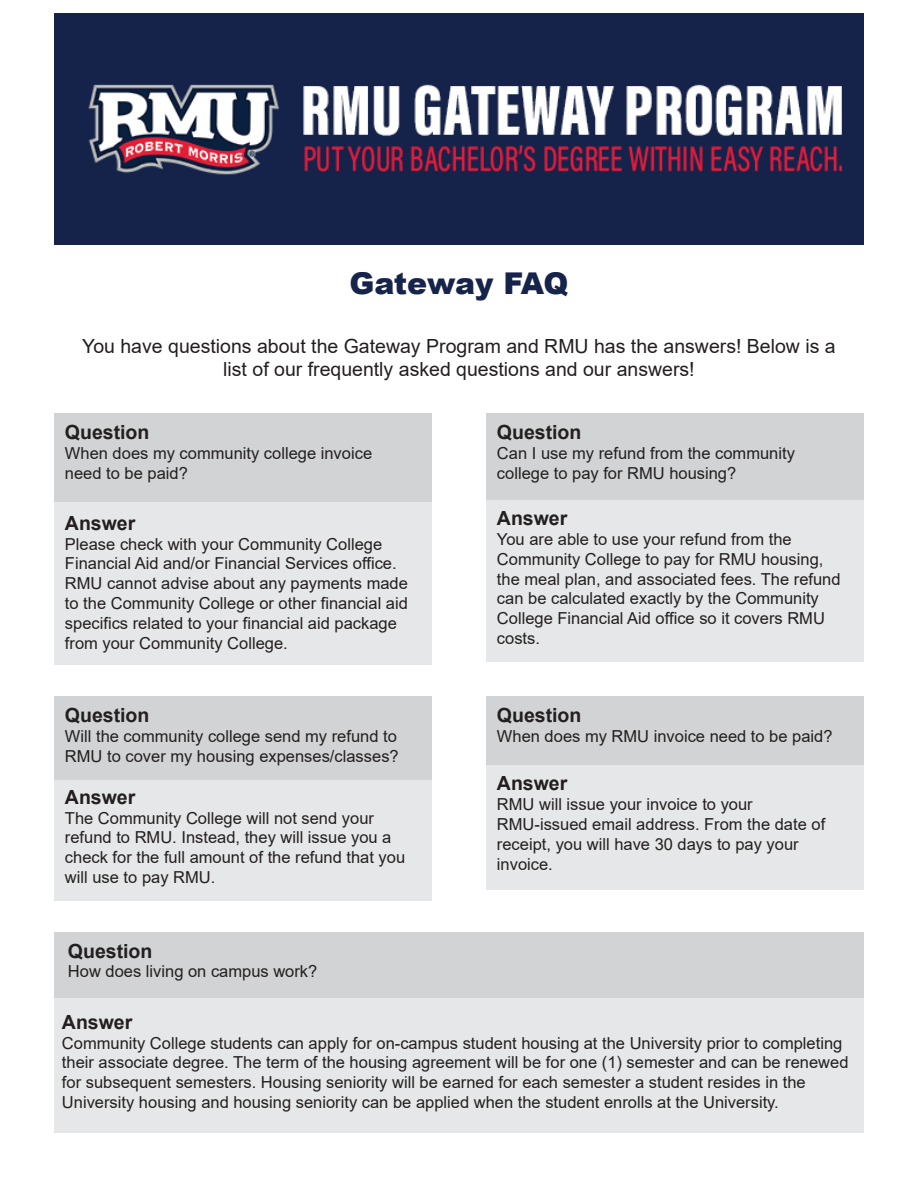
<style>
.page{position:relative;width:918px;height:1188px;background:#fff}
.page>*{position:absolute;margin:0;border:0;box-sizing:border-box;transform-origin:0 0}
.t1{font:900 30px "Arial";letter-spacing:-.005em;color:#16234a}
.t2{font:19.5px/23.4px "Arial";color:#231f20;text-align:center}
.t3{font:700 19.5px "Arial";color:#231f20}
.t4{font:16.5px/19.8px "Arial";color:#231f20}
</style>
<div class="page">
<div style="left:54px;top:414px;width:378px;height:251px;background:#e6e7e8"></div>
<div style="left:54px;top:414px;width:378px;height:88px;background:#d1d3d4"></div>
<div style="left:54px;top:697px;width:378px;height:203px;background:#e6e7e8"></div>
<div style="left:54px;top:697px;width:378px;height:83px;background:#d1d3d4"></div>
<div style="left:486px;top:697px;width:378px;height:193px;background:#e6e7e8"></div>
<div style="left:486px;top:697px;width:378px;height:68px;background:#d1d3d4"></div>
<div style="left:486px;top:414px;width:378px;height:248px;background:#e6e7e8"></div>
<div style="left:486px;top:414px;width:378px;height:86px;background:#d1d3d4"></div>
<div style="left:54px;top:932px;width:810px;height:200px;background:#e6e7e8"></div>
<div style="left:54px;top:932px;width:810px;height:66px;background:#d1d3d4"></div>
<img style="left:54px;top:13px;width:810px;height:232px">
<h1 class="t1" style="left:349px;top:262px;width:221px">Gateway FAQ</h1>
<p class="t2" style="left:82px;top:334px;width:755px">You have questions about the Gateway Program and RMU has the answers! Below is a list of our frequently asked questions and our answers!</p>
<p class="t3" style="left:65px;top:418px;width:86px">Question</p>
<p class="t4" style="left:65px;top:443px;width:309px">When does my community college invoice need to be paid?</p>
<p class="t3" style="left:65px;top:509px;width:72px">Answer</p>
<p class="t4" style="left:65px;top:534px;width:345px">Please check with your Community College Financial Aid and/or Financial Services office.<br>RMU cannot advise about any payments made to the Community College or other financial aid specifics related to your financial aid package from your Community College.</p>
<p class="t3" style="left:65px;top:702px;width:86px">Question</p>
<p class="t4" style="left:65px;top:726px;width:335px">Will the community college send my refund to<br>RMU to cover my housing expenses/classes?</p>
<p class="t3" style="left:65px;top:783px;width:72px">Answer</p>
<p class="t4" style="left:65px;top:808px;width:342px">The Community College will not send your refund to RMU. Instead, they will issue you a check for the full amount of the refund that you will use to pay RMU.</p>
<p class="t3" style="left:497px;top:418px;width:86px">Question</p>
<p class="t4" style="left:497px;top:443px;width:300px">Can I use my refund from the community college to pay for RMU housing?</p>
<p class="t3" style="left:497px;top:505px;width:72px">Answer</p>
<p class="t4" style="left:497px;top:529px;width:345px">You are able to use your refund from the Community College to pay for RMU housing, the meal plan, and associated fees. The refund can be calculated exactly by the Community College Financial Aid office so it covers RMU costs.</p>
<p class="t3" style="left:497px;top:702px;width:86px">Question</p>
<p class="t4" style="left:497px;top:726px;width:337px">When does my RMU invoice need to be paid?</p>
<p class="t3" style="left:497px;top:770px;width:72px">Answer</p>
<p class="t4" style="left:497px;top:794px;width:330px">RMU will issue your invoice to your<br>RMU-issued email address. From the date of receipt, you will have 30 days to pay your invoice.</p>
<p class="t3" style="left:68px;top:937px;width:86px">Question</p>
<p class="t4" style="left:68px;top:962px;width:251px">How does living on campus work?</p>
<p class="t3" style="left:62px;top:1008px;width:72px">Answer</p>
<p class="t4" style="left:62px;top:1033px;width:788px">Community College students can apply for on-campus student housing at the University prior to completing their associate degree. The term of the housing agreement will be for one (1) semester and can be renewed for subsequent semesters. Housing seniority will be earned for each semester a student resides in the University housing and housing seniority can be applied when the student enrolls at the University.</p>
</div>
